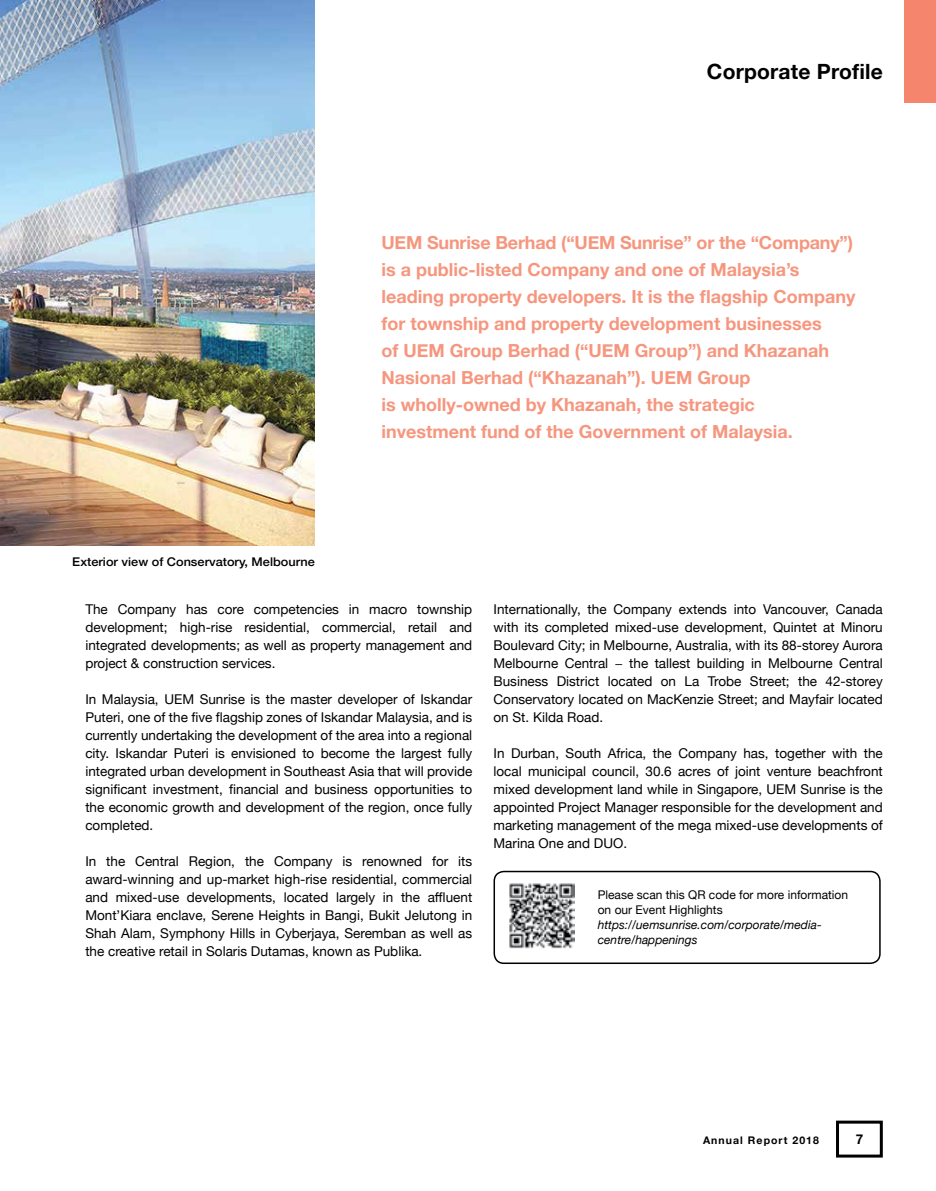
<style>
.page{position:relative;width:936px;height:1191px;background:#fff}
.page>*{position:absolute;margin:0;border:0;box-sizing:border-box;transform-origin:0 0}
.t1{font:700 21px "Helvetica Neue";letter-spacing:.01em;color:#000}
.t2{font:700 18px/27px "Helvetica Neue";color:#f6967e}
.t3{font:13.5px/18px "Helvetica Neue";color:#000;text-align:justify}
.t4{font:700 13.5px "Helvetica Neue";color:#000}
.t5{font:12px/15px "Helvetica Neue";color:#000}
.t6{font:500 12px "Helvetica Neue";color:#000;scale:1.06 1}
.t7{font:700 10.5px "Helvetica Neue";letter-spacing:.1em;color:#000}
.s1{font-style:italic}
</style>
<div class="page">
<div style="left:836px;top:1120px;width:46px;height:37px;border:3px solid #000"></div>
<img style="left:0;top:0;width:315px;height:545px">
<div style="left:904px;top:0;width:31px;height:102px;background:#f5866d"></div>
<div style="left:493px;top:870px;width:387px;height:94px;border:2px solid #000;border-radius:10px"></div>
<img style="left:509px;top:883px;width:65px;height:65px">
<p class="t1" style="left:706px;top:55px;width:177px">Corporate Profile</p>
<p class="t6" style="left:72px;top:552px;width:230px">Exterior view of Conservatory, Melbourne</p>
<p class="t2" style="left:381px;top:229px;width:475px">UEM Sunrise Berhad (“UEM Sunrise” or the “Company”) is a public-listed Company and one of Malaysia’s leading property developers. It is the flagship Company for township and property development businesses<br>of UEM Group Berhad (“UEM Group”) and Khazanah Nasional Berhad (“Khazanah”). UEM Group<br>is wholly-owned by Khazanah, the strategic<br>investment fund of the Government of Malaysia.</p>
<p class="t3" style="left:85px;top:601px;width:388px">The Company has core competencies in macro township development; high-rise residential, commercial, retail and integrated developments; as well as property management and project &amp; construction services.</p>
<p class="t3" style="left:85px;top:691px;width:388px">In Malaysia, UEM Sunrise is the master developer of Iskandar Puteri, one of the five flagship zones of Iskandar Malaysia, and is currently undertaking the development of the area into a regional city. Iskandar Puteri is envisioned to become the largest fully integrated urban development in Southeast Asia that will provide significant investment, financial and business opportunities to the economic growth and development of the region, once fully completed.</p>
<p class="t3" style="left:85px;top:853px;width:388px">In the Central Region, the Company is renowned for its award-winning and up-market high-rise residential, commercial and mixed-use developments, located largely in the affluent Mont’Kiara enclave, Serene Heights in Bangi, Bukit Jelutong in Shah Alam, Symphony Hills in Cyberjaya, Seremban as well as the creative retail in Solaris Dutamas, known as Publika.</p>
<p class="t3" style="left:493px;top:601px;width:391px">Internationally, the Company extends into Vancouver, Canada with its completed mixed-use development, Quintet at Minoru Boulevard City; in Melbourne, Australia, with its 88-storey Aurora Melbourne Central − the tallest building in Melbourne Central Business District located on La Trobe Street; the 42-storey Conservatory located on MacKenzie Street; and Mayfair located on St. Kilda Road.</p>
<p class="t3" style="left:493px;top:745px;width:391px">In Durban, South Africa, the Company has, together with the local municipal council, 30.6 acres of joint venture beachfront mixed development land while in Singapore, UEM Sunrise is the appointed Project Manager responsible for the development and marketing management of the mega mixed-use developments of Marina One and DUO.</p>
<p class="t5" style="left:597px;top:888px;width:252px">Please scan this QR code for more information on our Event Highlights <span class="s1">https://uemsunrise.com/corporate/media&shy;centre/happenings</span></p>
<p class="t7" style="left:703px;top:1131px;width:117px">Annual Report 2018</p>
<p class="t4" style="left:855px;top:1128px;width:9px">7</p>
</div>
